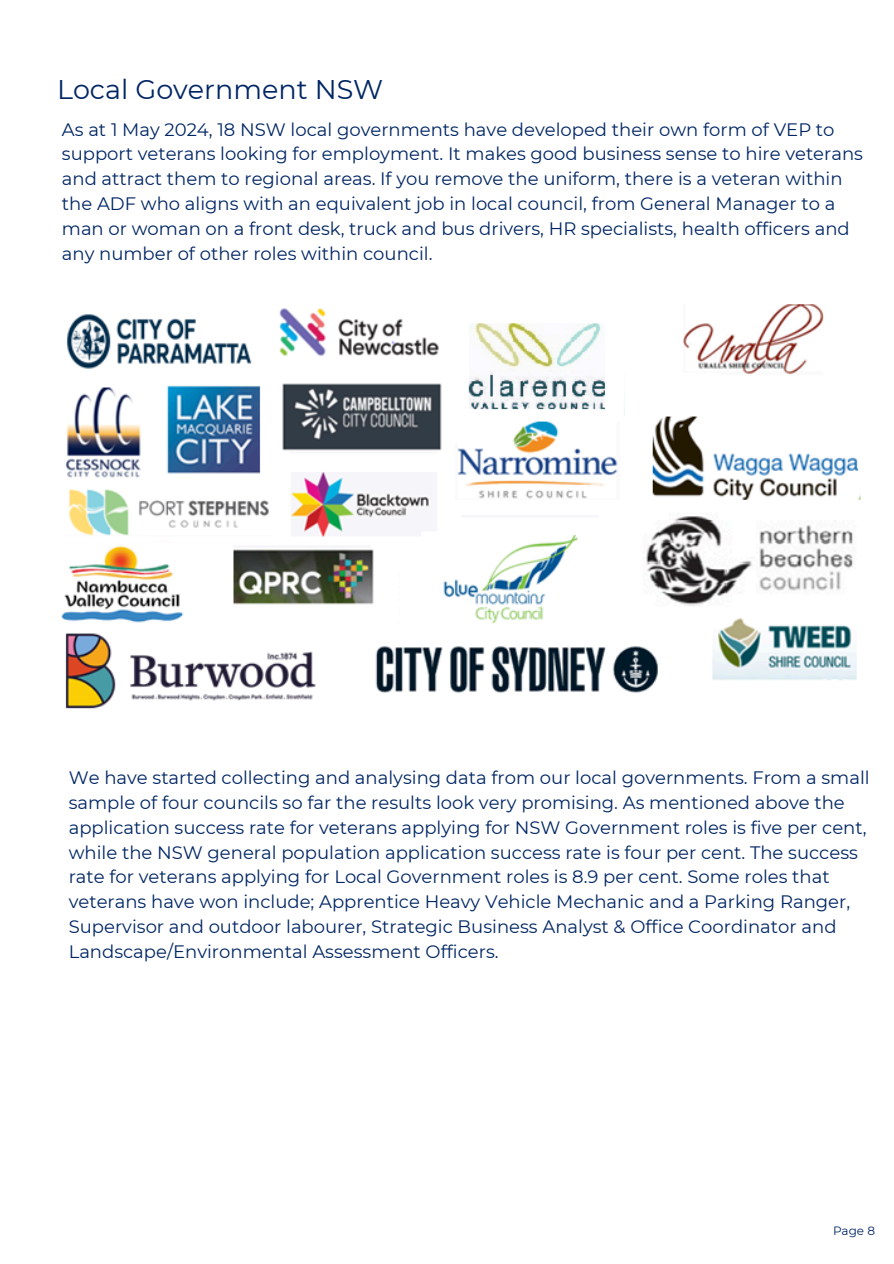
<style>
.page{position:relative;width:894px;height:1264px;background:#fff}
.page>*{position:absolute;margin:0;border:0;box-sizing:border-box;transform-origin:0 0}
.t1{font:27px "Montserrat";color:#002664}
.t2{font:18px/24.8px "Montserrat";color:#002664}
.t3{font:12px "Montserrat";color:#002664}
</style>
<div class="page">
<img style="left:62px;top:304px;width:799px;height:405px">
<p class="t1" style="left:57px;top:72px;width:327px">Local Government NSW</p>
<h2 class="t2" style="left:62px;top:117px;width:802px">As at 1 May 2024, 18 NSW local governments have developed their own form of VEP to support veterans looking for employment. It makes good business sense to hire veterans and attract them to regional areas. If you remove the uniform, there is a veteran within the ADF who aligns with an equivalent job in local council, from General Manager to a man or woman on a front desk, truck and bus drivers, HR specialists, health officers and any number of other roles within council.</h2>
<h2 class="t2" style="left:69px;top:765px;width:802px">We have started collecting and analysing data from our local governments. From a small sample of four councils so far the results look very promising. As mentioned above the application success rate for veterans applying for NSW Government roles is five per cent, while the NSW general population application success rate is four per cent. The success rate for veterans applying for Local Government roles is 8.9 per cent. Some roles that veterans have won include; Apprentice Heavy Vehicle Mechanic and a Parking Ranger, Supervisor and outdoor labourer, Strategic Business Analyst &amp; Office Coordinator and Landscape/Environmental Assessment Officers.</h2>
<p class="t3" style="left:832px;top:1222px;width:43px">Page 8</p>
</div>
